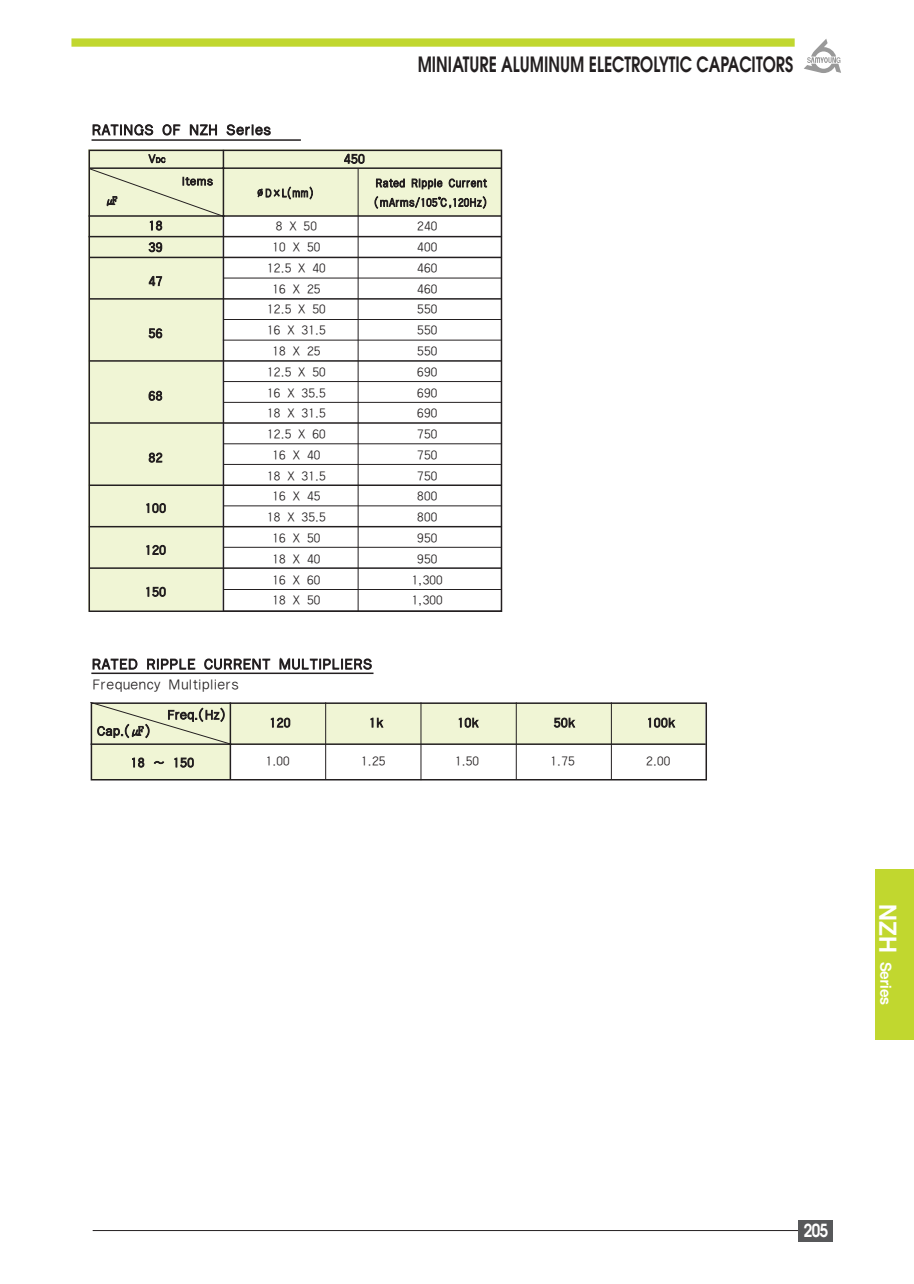
<style>
.page{position:relative;width:914px;height:1284px;background:#fff}
.page>*{position:absolute;margin:0;border:0;box-sizing:border-box;transform-origin:0 0}
.t1{font:600 21px "Avant Garde";color:#231f20;scale:.75 1}
.t2{font:600 18px "Avant Garde";color:#fff;scale:.85 1}
.t3{font:15.75px "J Cbg K";color:#fff}
.t4{font:15px "J Cmg J";letter-spacing:.03em;color:#231f20}
.t5{font:15px "J Cmg J";color:#231f20}
.t6{font:13.5px/20.9px "J Cmg J";color:#231f20;text-align:center}
.t7{font:12px "J Cmg J";letter-spacing:.03em;color:#231f20;scale:.9 1}
.t8{font:12px "J Cmg J";letter-spacing:.03em;color:#231f20;scale:.8 1}
.t9{font:12px "J Cmg J";letter-spacing:.03em;color:#231f20}
.t10{font:7.5px "J Cmg J";color:#231f20}
.s1{font-size:12px}
.s2{font-size:24.75px}
</style>
<div class="page">
<div style="left:71px;top:38px;width:723px;height:9px;background:#c1d72f"></div>
<svg style="left:804px;top:39px;width:37px;height:34px"></svg>
<hr style="left:93px;top:1230px;width:739px;height:1px;background:#231f20">
<div style="left:799px;top:1220px;width:34px;height:22px;background:#57585a"></div>
<div style="left:875px;top:870px;width:39px;height:170px;background:#c1d72f"></div>
<hr style="left:92px;top:139px;width:209px;height:2px;background:#231f20">
<svg style="left:88px;top:149px;width:619px;height:632px"></svg>
<p class="t4" style="left:92px;top:123px;width:181px">RATINGS OF NZH Series</p>
<p class="t9" style="left:106px;top:195px;width:13px">㎌</p>
<p class="t10" style="left:148px;top:157px;width:19px"><span class="s1">V</span>DC</p>
<p class="t9" style="left:182px;top:176px;width:33px">ltems</p>
<p class="t8" style="left:255px;top:188px;width:74px">ØD×L(mm)</p>
<h1 class="t1" style="left:417px;top:56px;width:502px">MINIATURE ALUMINUM ELECTROLYTIC CAPACITORS</h1>
<p class="t6" style="left:344px;top:149px;width:23px">450</p>
<p class="t7" style="left:375px;top:178px;width:125px">Rated Ripple Current</p>
<p class="t7" style="left:374px;top:197px;width:127px">(mArms/105℃,120Hz)</p>
<p class="t6" style="left:149px;top:215px;width:15px;line-height:21.8px;text-align:left">18<br>39</p>
<p class="t6" style="left:149px;top:272px;width:15px">47</p>
<p class="t6" style="left:149px;top:324px;width:15px">56</p>
<p class="t6" style="left:149px;top:386px;width:15px">68</p>
<p class="t6" style="left:149px;top:448px;width:15px">82</p>
<p class="t6" style="left:145px;top:498px;width:23px">100</p>
<p class="t6" style="left:145px;top:540px;width:23px">120</p>
<p class="t6" style="left:145px;top:582px;width:23px">150</p>
<p class="t6" style="left:267px;top:217px;width:60px">8 X 50<br>10 X 50<br>12.5 X 40<br>16 X 25<br>12.5 X 50<br>16 X 31.5<br>18 X 25<br>12.5 X 50<br>16 X 35.5<br>18 X 31.5<br>12.5 X 60<br>16 X 40<br>18 X 31.5<br>16 X 45<br>18 X 35.5<br>16 X 50<br>18 X 40<br>16 X 60<br>18 X 50</p>
<p class="t6" style="left:412px;top:217px;width:33px">240<br>400<br>460<br>460<br>550<br>550<br>550<br>690<br>690<br>690<br>750<br>750<br>750<br>800<br>800<br>950<br>950<br>1,300<br>1,300</p>
<p class="t4" style="left:92px;top:657px;width:282px">RATED RIPPLE CURRENT MULTIPLIERS</p>
<p class="t6" style="left:167px;top:705px;width:60px">Freq.(Hz)</p>
<p class="t6" style="left:97px;top:721px;width:55px">Cap.(㎌)</p>
<p class="t5" style="left:92px;top:678px;width:148px">Frequency Multipliers</p>
<p class="t6" style="left:269px;top:713px;width:23px">120</p>
<p class="t6" style="left:369px;top:713px;width:15px">1k</p>
<p class="t6" style="left:457px;top:713px;width:23px">10k</p>
<p class="t6" style="left:554px;top:713px;width:23px">50k</p>
<p class="t6" style="left:646px;top:713px;width:30px">100k</p>
<p class="t6" style="left:131px;top:753px;width:65px">18 ~ 150</p>
<p class="t6" style="left:266px;top:751px;width:26px">1.00</p>
<p class="t6" style="left:361px;top:751px;width:26px">1.25</p>
<p class="t6" style="left:455px;top:751px;width:26px">1.50</p>
<p class="t6" style="left:646px;top:751px;width:26px">2.00</p>
<p class="t6" style="left:550px;top:751px;width:26px">1.75</p>
<p class="t3" style="left:893px;top:904px;width:102px;rotate:90deg"><span class="s2">NZH</span> Series</p>
<h2 class="t2" style="left:803px;top:1224px;width:30px">205</h2>
</div>
